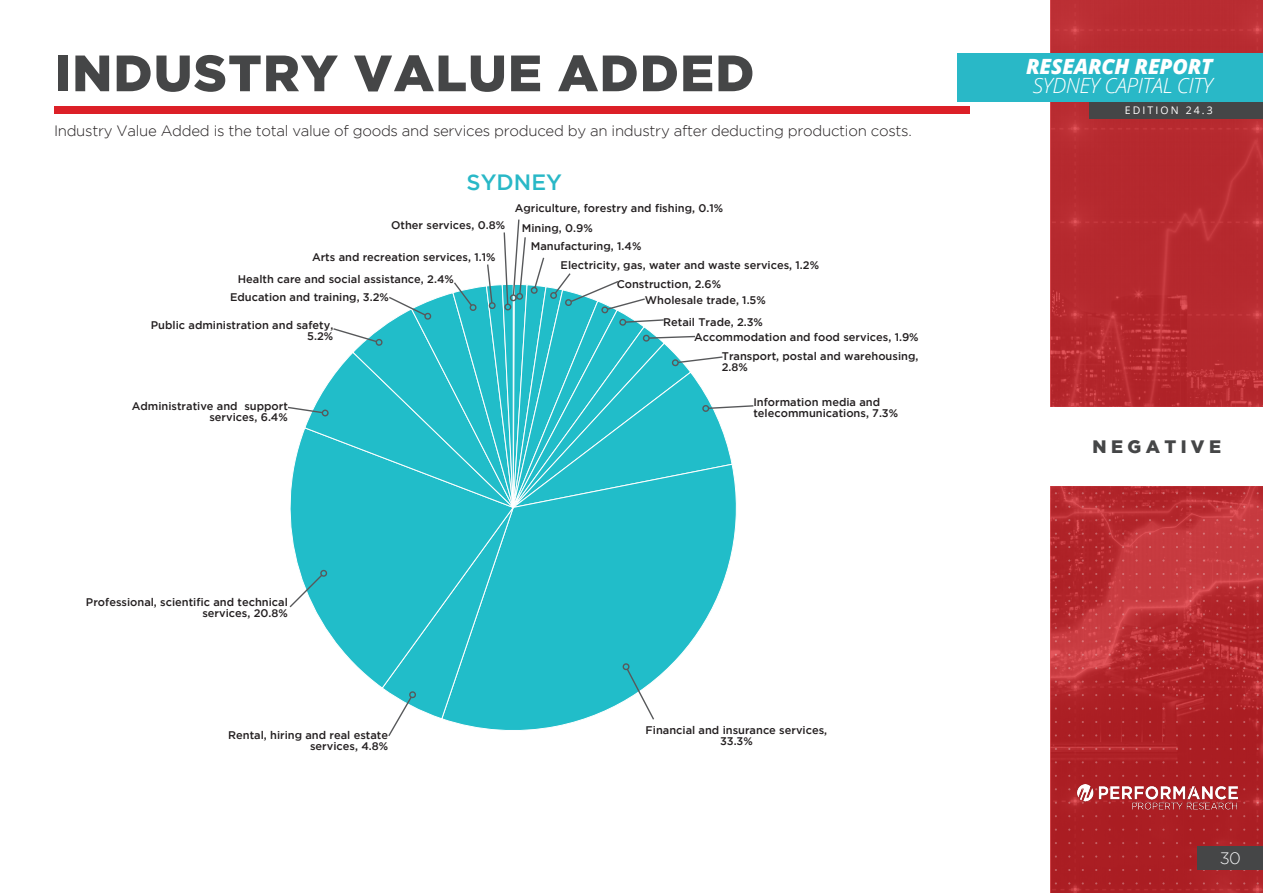
<style>
.page{position:relative;width:1263px;height:893px;background:#fff}
.page>*{position:absolute;margin:0;border:0;box-sizing:border-box;transform-origin:0 0}
.Sub-Title_Grey{font:900 51px "Gotham";letter-spacing:.025em;color:#454647}
.t1{font:500 22.05px "Gotham";color:#29b8c7}
.t2{font:italic 300 21px "Open Sans";letter-spacing:-.02em;color:#fff}
.t3{font:italic 800 21px "Open Sans";letter-spacing:-.01em;color:#fff}
.t4{font:900 18px "Gotham";letter-spacing:.245em;color:#454647}
.t5{font:300 16.5px "Gotham";color:#f2f3f4}
.t6{font:300 15px "Gotham";letter-spacing:-.02em;color:#231f20}
.Text_for_graphs_Small{font:500 11.1px/11.1px "Gotham";color:#231f20;text-align:right}
.t7{font:10.5px "Open Sans";letter-spacing:.2em;color:#fff}
</style>
<div class="page">
<div style="left:1051px;top:0;width:212px;height:407px;background:#b6292e"></div>
<svg style="left:1050px;top:486px;width:213px;height:407px;fill:#b02328"></svg>
<div style="left:1197px;top:846px;width:66px;height:23px;background:#454647"></div>
<img style="left:1077px;top:785px;width:160px;height:25px">
<div style="left:1089px;top:101px;width:174px;height:18px;background:#454647"></div>
<div style="left:957px;top:53px;width:306px;height:48px;background:#29b8c7"></div>
<div style="left:54px;top:106px;width:916px;height:8px;background:#dc2027"></div>
<svg style="left:288px;top:219px;width:466px;height:517px"></svg>
<p class="Sub-Title_Grey" style="left:54px;top:44px;width:701px">INDUSTRY VALUE ADDED</p>
<p class="t6" style="left:54px;top:122px;width:859px">Industry Value Added is the total value of goods and services produced by an industry after deducting production costs.</p>
<p class="t1" style="left:467px;top:170px;width:97px">SYDNEY</p>
<p class="Text_for_graphs_Small" style="left:391px;top:219px;width:115px">Other services, 0.8%</p>
<p class="Text_for_graphs_Small" style="left:312px;top:251px;width:185px">Arts and recreation services, 1.1%</p>
<p class="Text_for_graphs_Small" style="left:238px;top:273px;width:218px">Health care and social assistance, 2.4%</p>
<p class="Text_for_graphs_Small" style="left:230px;top:291px;width:160px">Education and training, 3.2%</p>
<p class="Text_for_graphs_Small" style="left:151px;top:319px;width:184px">Public administration and safety,<br>5.2%</p>
<p class="Text_for_graphs_Small" style="left:132px;top:400px;width:158px">Administrative and support services, 6.4%</p>
<p class="Text_for_graphs_Small" style="left:515px;top:203px;width:210px">Agriculture, forestry and fishing, 0.1%</p>
<p class="Text_for_graphs_Small" style="left:522px;top:222px;width:72px">Mining, 0.9%</p>
<p class="Text_for_graphs_Small" style="left:531px;top:240px;width:112px">Manufacturing, 1.4%</p>
<p class="Text_for_graphs_Small" style="left:617px;top:278px;width:106px">Construction, 2.6%</p>
<p class="Text_for_graphs_Small" style="left:561px;top:259px;width:260px">Electricity, gas, water and waste services, 1.2%</p>
<p class="Text_for_graphs_Small" style="left:645px;top:294px;width:122px">Wholesale trade, 1.5%</p>
<p class="Text_for_graphs_Small" style="left:663px;top:316px;width:101px">Retail Trade, 2.3%</p>
<p class="Text_for_graphs_Small" style="left:694px;top:331px;width:226px">Accommodation and food services, 1.9%</p>
<p class="Text_for_graphs_Small" style="left:722px;top:350px;width:198px;text-align:left">Transport, postal and warehousing,<br>2.8%</p>
<p class="Text_for_graphs_Small" style="left:753px;top:396px;width:146px;text-align:left">Information media and telecommunications, 7.3%</p>
<p class="Text_for_graphs_Small" style="left:86px;top:596px;width:203px">Professional, scientific and technical services, 20.8%</p>
<p class="Text_for_graphs_Small" style="left:228px;top:730px;width:161px">Rental, hiring and real estate services, 4.8%</p>
<p class="Text_for_graphs_Small" style="left:646px;top:725px;width:183px;text-align:center">Financial and insurance services,<br>33.3%</p>
<h3 class="t3" style="left:1026px;top:51px;width:188px">RESEARCH REPORT</h3>
<h3 class="t2" style="left:1033px;top:71px;width:181px">SYDNEY CAPITAL CITY</h3>
<p class="t7" style="left:1125px;top:103px;width:89px">EDITION 24.3</p>
<h3 class="t4" style="left:1092px;top:436px;width:130px">NEGATIVE</h3>
<h3 class="t5" style="left:1220px;top:849px;width:22px">30</h3>
</div>
